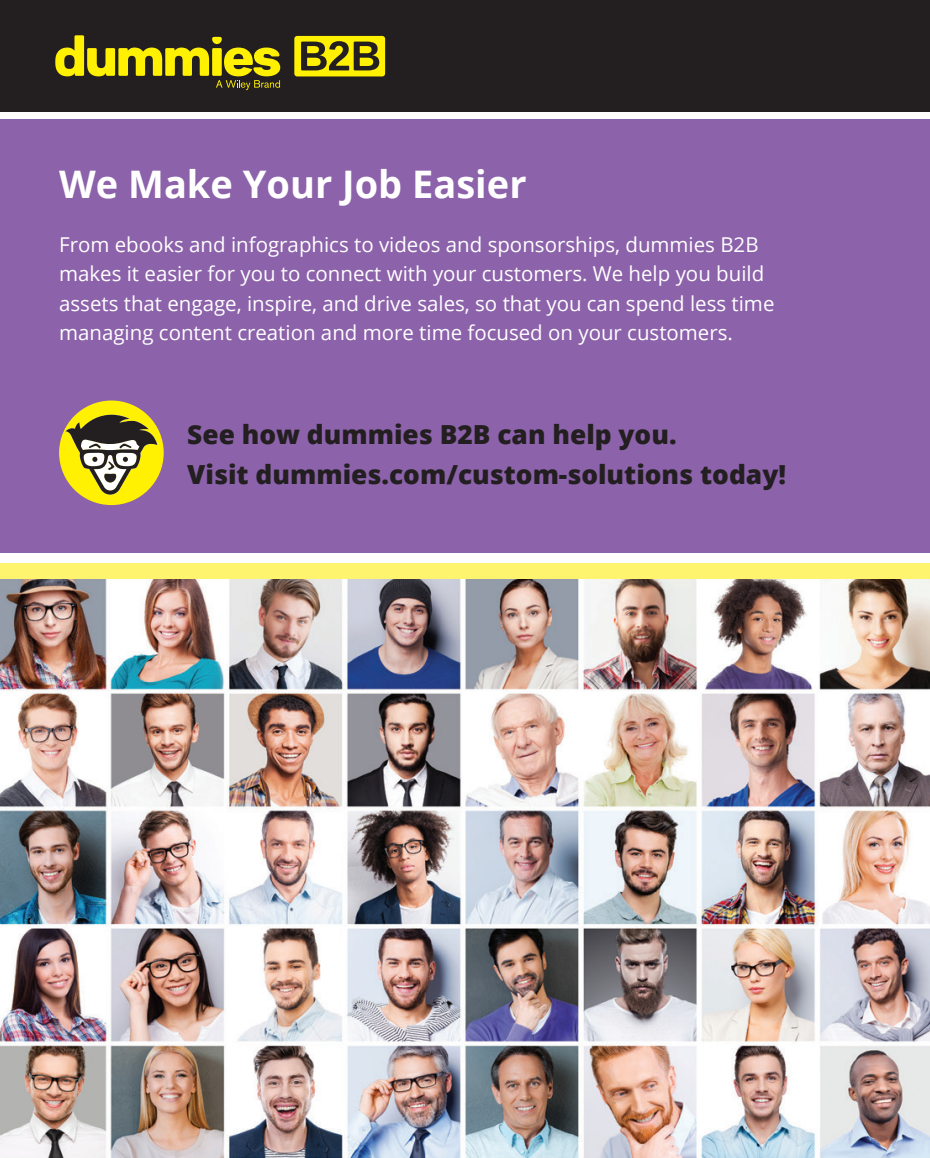
<style>
.page{position:relative;width:930px;height:1158px;background:#fff}
.page>*{position:absolute;margin:0;border:0;box-sizing:border-box;transform-origin:0 0}
.t1{font:700 37.98px "Open Sans";color:#fff}
.t2{font:800 26.25px/39.9px "Open Sans";color:#231f20}
.t3{font:20.47px/29.2px "Open Sans";color:#fff}
</style>
<div class="page">
<div style="left:0;top:119px;width:929px;height:434px;background:#8c62aa"></div>
<div style="left:0;top:563px;width:929px;height:477px;background:#fff46d"></div>
<img style="left:0;top:579px;width:929px;height:579px">
<div style="left:0;top:0;width:929px;height:111px;background:#231f20"></div>
<div style="left:59px;top:400px;width:105px;height:105px;background:#fff101;border-radius:50%"></div>
<svg style="left:65px;top:415px;width:92px;height:79px"></svg>
<svg style="left:294px;top:36px;width:91px;height:40px"></svg>
<svg style="left:55px;top:35px;width:225px;height:55px"></svg>
<p class="t1" style="left:59px;top:158px;width:469px">We Make Your Job Easier</p>
<p class="t3" style="left:59px;top:230px;width:716px">From ebooks and infographics to videos and sponsorships, dummies B2B makes it easier for you to connect with your customers. We help you build assets that engage, inspire, and drive sales, so that you can spend less time managing content creation and more time focused on your customers.</p>
<p class="t2" style="left:187px;top:413px;width:600px">See how dummies B2B can help you.<br>Visit dummies.com/custom-solutions today!</p>
</div>
